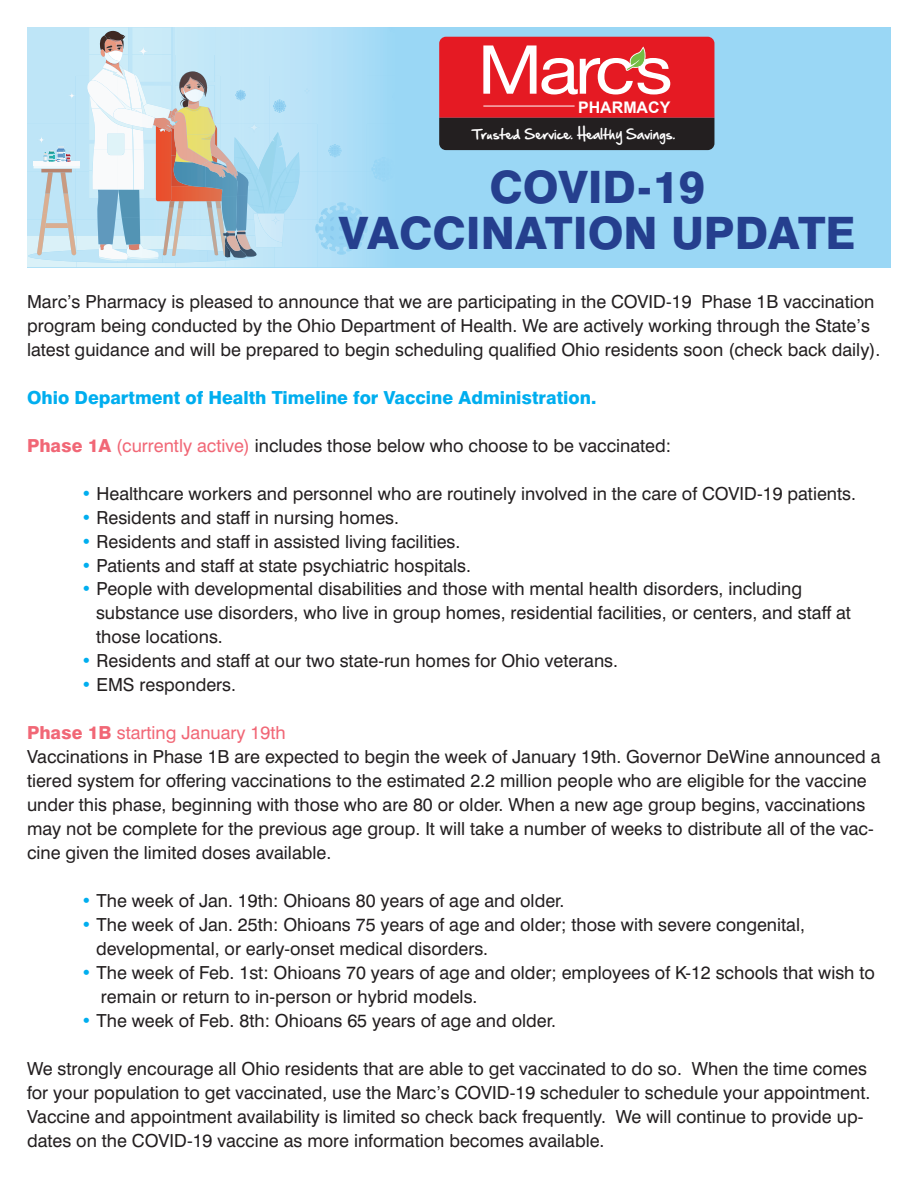
<style>
.page{position:relative;width:918px;height:1188px;background:#fff}
.page>*{position:absolute;margin:0;border:0;box-sizing:border-box;transform-origin:0 0}
.t1{font:800 44.7px/46.5px "Swiss 721 BT";color:#253f8e;text-align:center}
.t2{font:18px/24px "Swiss 721 BT";color:#231f20}
.t3{font:800 18px "Swiss 721 BT";color:#00aeef}
.t4{font:700 15.9px "Arial";color:#fff}
.t5{font:12.3px "Hand Of Sean";color:#fff}
.s1{font-weight:800;color:#f16776}
.s2{color:#f16776}
.s3{color:#00aeef}
</style>
<div class="page">
<div style="left:27px;top:27px;width:864px;height:240px;background:#9ad7f5"></div>
<img style="left:27px;top:27px;width:345px;height:48px">
<img style="left:147px;top:75px;width:225px;height:48px">
<div style="left:27px;top:75px;width:62px;height:48px;background:#bee5f7"></div>
<img style="left:221px;top:123px;width:151px;height:48px">
<img style="left:215px;top:123px;width:6px;height:12px">
<div style="left:27px;top:123px;width:64px;height:48px;background:#bee5f7"></div>
<img style="left:284px;top:171px;width:78px;height:48px">
<img style="left:183px;top:201px;width:71px;height:18px">
<img style="left:140px;top:198px;width:29px;height:21px">
<div style="left:27px;top:171px;width:95px;height:48px;background:#bee5f7"></div>
<img style="left:275px;top:219px;width:97px;height:48px">
<div style="left:27px;top:219px;width:227px;height:17px;background:#bee5f7"></div>
<img style="left:27px;top:236px;width:248px;height:31px">
<img style="left:259px;top:132px;width:27px;height:20px">
<img style="left:261px;top:132px;width:7px;height:32px">
<img style="left:261px;top:164px;width:7px;height:7px">
<img style="left:268px;top:132px;width:10px;height:39px">
<img style="left:269px;top:167px;width:8px;height:4px">
<img style="left:259px;top:137px;width:2px;height:34px">
<img style="left:234px;top:137px;width:25px;height:34px">
<img style="left:248px;top:201px;width:9px;height:12px">
<img style="left:277px;top:152px;width:1px;height:19px">
<img style="left:294px;top:183px;width:5px;height:30px">
<img style="left:278px;top:152px;width:22px;height:31px">
<img style="left:284px;top:183px;width:10px;height:30px">
<img style="left:282px;top:213px;width:2px;height:29px">
<img style="left:254px;top:213px;width:28px;height:34px">
<svg style="left:304px;top:88px;width:6px;height:6px"></svg>
<img style="left:140px;top:143px;width:16px;height:55px">
<img style="left:89px;top:143px;width:2px;height:28px">
<img style="left:89px;top:171px;width:8px;height:27px">
<img style="left:214px;top:85px;width:1px;height:21px">
<img style="left:89px;top:120px;width:2px;height:20px">
<div style="left:175px;top:27px;width:40px;height:55px;background:#c5e8f7"></div>
<div style="left:132px;top:27px;width:39px;height:55px;background:#caebf8"></div>
<img style="left:89px;top:27px;width:39px;height:53px">
<img style="left:207px;top:250px;width:45px;height:11px">
<img style="left:73px;top:249px;width:134px;height:14px">
<img style="left:28px;top:251px;width:45px;height:10px">
<svg style="left:328px;top:144px;width:14px;height:14px"></svg>
<svg style="left:235px;top:90px;width:12px;height:11px"></svg>
<svg style="left:273px;top:100px;width:14px;height:13px"></svg>
<img style="left:315px;top:203px;width:25px;height:37px">
<svg style="left:317px;top:204px;width:50px;height:43px"></svg>
<svg style="left:249px;top:122px;width:11px;height:11px"></svg>
<svg style="left:272px;top:216px;width:8px;height:8px"></svg>
<svg style="left:68px;top:92px;width:8px;height:8px"></svg>
<svg style="left:138px;top:46px;width:11px;height:11px"></svg>
<img style="left:47px;top:223px;width:19px;height:5px">
<img style="left:42px;top:172px;width:11px;height:42px">
<img style="left:37px;top:214px;width:10px;height:41px">
<img style="left:61px;top:172px;width:10px;height:42px">
<img style="left:66px;top:214px;width:10px;height:41px">
<img style="left:45px;top:172px;width:8px;height:22px">
<img style="left:61px;top:172px;width:7px;height:22px">
<img style="left:41px;top:169px;width:31px;height:3px">
<img style="left:33px;top:165px;width:47px;height:4px">
<img style="left:33px;top:162px;width:47px;height:3px">
<svg style="left:38px;top:136px;width:33px;height:26px"></svg>
<img style="left:208px;top:208px;width:15px;height:48px">
<img style="left:172px;top:208px;width:11px;height:48px">
<img style="left:163px;top:208px;width:11px;height:47px">
<svg style="left:169px;top:201px;width:15px;height:7px"></svg>
<svg style="left:207px;top:201px;width:14px;height:7px"></svg>
<img style="left:171px;top:125px;width:46px;height:61px">
<img style="left:171px;top:186px;width:51px;height:15px">
<img style="left:156px;top:143px;width:15px;height:58px">
<img style="left:142px;top:74px;width:5px;height:15px">
<img style="left:179px;top:72px;width:1px;height:12px">
<img style="left:247px;top:234px;width:10px;height:23px">
<img style="left:246px;top:234px;width:5px;height:16px">
<img style="left:238px;top:161px;width:11px;height:35px">
<img style="left:222px;top:196px;width:26px;height:35px">
<img style="left:230px;top:161px;width:8px;height:6px">
<img style="left:225px;top:236px;width:22px;height:22px">
<svg style="left:223px;top:230px;width:23px;height:27px"></svg>
<img style="left:206px;top:167px;width:32px;height:29px">
<img style="left:174px;top:166px;width:32px;height:21px">
<img style="left:213px;top:135px;width:17px;height:26px">
<img style="left:214px;top:106px;width:1px;height:28px">
<img style="left:210px;top:143px;width:3px;height:18px">
<img style="left:180px;top:71px;width:28px;height:13px">
<img style="left:174px;top:143px;width:36px;height:23px">
<img style="left:201px;top:161px;width:29px;height:17px">
<svg style="left:219px;top:165px;width:9px;height:10px"></svg>
<img style="left:97px;top:190px;width:43px;height:27px">
<img style="left:122px;top:217px;width:18px;height:27px">
<img style="left:99px;top:244px;width:60px;height:16px">
<svg style="left:100px;top:244px;width:11px;height:6px"></svg>
<img style="left:97px;top:217px;width:19px;height:27px">
<img style="left:99px;top:257px;width:28px;height:4px">
<img style="left:90px;top:68px;width:52px;height:23px">
<img style="left:91px;top:120px;width:53px;height:70px">
<img style="left:96px;top:120px;width:47px;height:11px">
<img style="left:138px;top:89px;width:6px;height:19px">
<img style="left:133px;top:91px;width:9px;height:17px">
<img style="left:124px;top:76px;width:9px;height:76px">
<img style="left:133px;top:152px;width:1px;height:38px">
<img style="left:105px;top:31px;width:20px;height:6px">
<img style="left:100px;top:35px;width:7px;height:17px">
<svg style="left:101px;top:37px;width:24px;height:41px"></svg>
<img style="left:86px;top:80px;width:40px;height:40px">
<img style="left:103px;top:63px;width:23px;height:17px">
<img style="left:108px;top:134px;width:16px;height:21px">
<img style="left:105px;top:51px;width:18px;height:13px">
<img style="left:105px;top:52px;width:15px;height:12px">
<img style="left:113px;top:108px;width:31px;height:21px">
<svg style="left:144px;top:84px;width:70px;height:59px;background:#d5cbb3"></svg>
<svg style="left:439px;top:37px;width:275px;height:113px;background:#af353a"></svg>
<hr style="left:483px;top:106px;width:92px;height:1px;background:#fff">
<p class="t4" style="left:578px;top:96px;width:94px">PHARMACY</p>
<p class="t5" style="left:473px;top:123px;width:204px">Trusted Service. Healthy Savings.</p>
<h1 class="t1" style="left:339px;top:163px;width:518px">COVID-19<br>VACCINATION UPDATE</h1>
<p class="t2" style="left:27px;top:289px;width:855px">Marc’s Pharmacy is pleased to announce that we are participating in the COVID-19 Phase 1B vaccination program being conducted by the Ohio Department of Health. We are actively working through the State’s latest guidance and will be prepared to begin scheduling qualified Ohio residents soon (check back daily).</p>
<p class="t3" style="left:27px;top:386px;width:571px">Ohio Department of Health Timeline for Vaccine Administration.</p>
<p class="t2" style="left:27px;top:433px;width:646px"><span class="s1">Phase 1A</span> <span class="s2">(currently active)</span> includes those below who choose to be vaccinated:</p>
<p class="t2" style="left:81px;top:481px;width:777px"><span class="s3">•</span> Healthcare workers and personnel who are routinely involved in the care of COVID-19 patients.</p>
<p class="t2" style="left:81px;top:505px;width:320px"><span class="s3">•</span> Residents and staff in nursing homes.</p>
<p class="t2" style="left:81px;top:529px;width:381px"><span class="s3">•</span> Residents and staff in assisted living facilities.</p>
<p class="t2" style="left:81px;top:553px;width:392px"><span class="s3">•</span> Patients and staff at state psychiatric hospitals.</p>
<p class="t2" style="left:96px;top:577px;width:756px;text-indent:-15px"><span class="s3">•</span> People with developmental disabilities and those with mental health disorders, including substance use disorders, who live in group homes, residential facilities, or centers, and staff at those locations.</p>
<p class="t2" style="left:81px;top:649px;width:539px"><span class="s3">•</span> Residents and staff at our two state-run homes for Ohio veterans.</p>
<p class="t2" style="left:81px;top:673px;width:157px"><span class="s3">•</span> EMS responders.</p>
<p class="t2" style="left:27px;top:721px;width:855px"><span class="s1">Phase 1B</span> <span class="s2">starting January 19th<br></span>Vaccinations in Phase 1B are expected to begin the week of January 19th. Governor DeWine announced a tiered system for offering vaccinations to the estimated 2.2 million people who are eligible for the vaccine under this phase, beginning with those who are 80 or older. When a new age group begins, vaccinations may not be complete for the previous age group. It will take a number of weeks to distribute all of the vac&shy;cine given the limited doses available.</p>
<p class="t2" style="left:81px;top:889px;width:485px"><span class="s3">•</span> The week of Jan. 19th: Ohioans 80 years of age and older.</p>
<p class="t2" style="left:96px;top:913px;width:711px;text-indent:-15px"><span class="s3">•</span> The week of Jan. 25th: Ohioans 75 years of age and older; those with severe congenital, developmental, or early-onset medical disorders.</p>
<p class="t2" style="left:101px;top:961px;width:775px;text-indent:-20px"><span class="s3">•</span> The week of Feb. 1st: Ohioans 70 years of age and older; employees of K-12 schools that wish to remain or return to in-person or hybrid models.</p>
<p class="t2" style="left:81px;top:1009px;width:477px"><span class="s3">•</span> The week of Feb. 8th: Ohioans 65 years of age and older.</p>
<p class="t2" style="left:27px;top:1057px;width:845px">We strongly encourage all Ohio residents that are able to get vaccinated to do so. When the time comes for your population to get vaccinated, use the Marc’s COVID-19 scheduler to schedule your appointment.<br>Vaccine and appointment availability is limited so check back frequently. We will continue to provide up&shy;dates on the COVID-19 vaccine as more information becomes available.</p>
</div>
